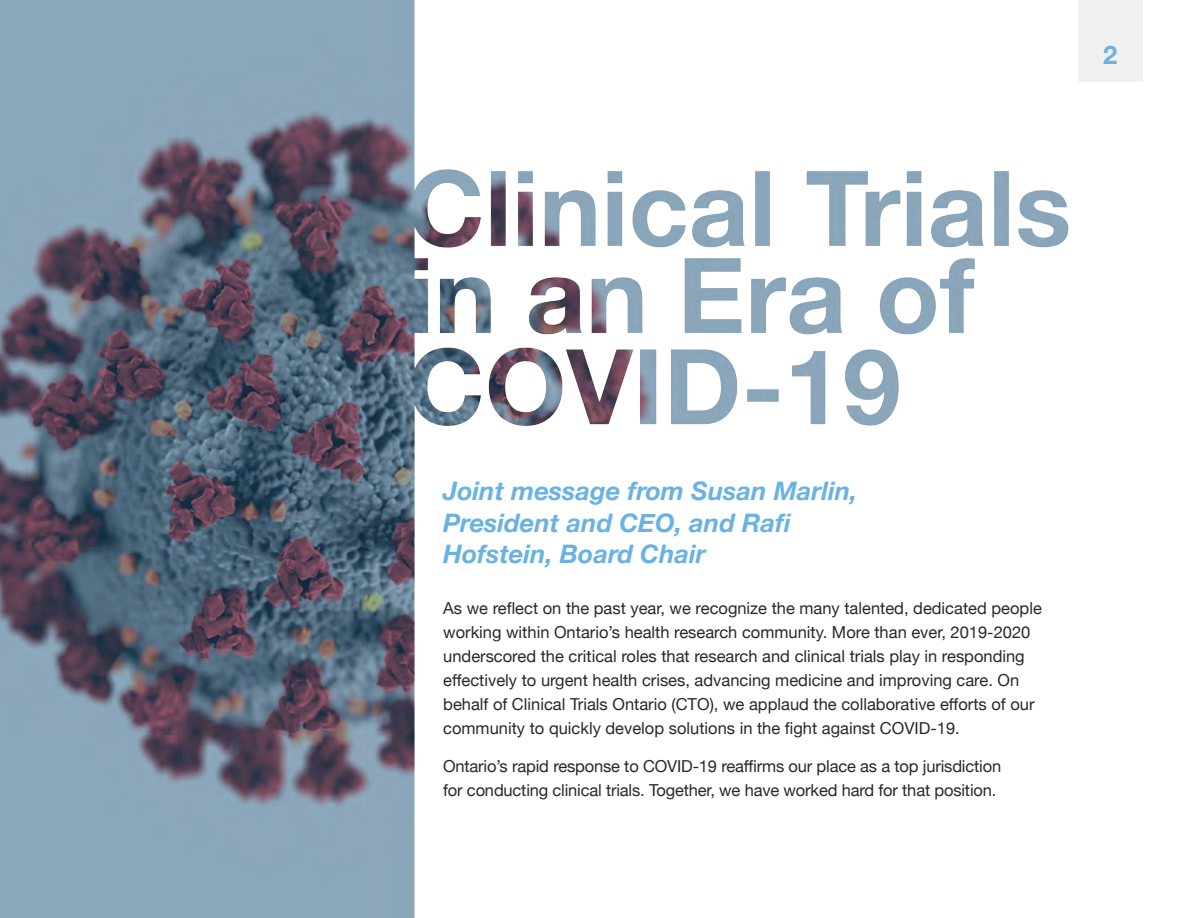
<style>
.page{position:relative;width:1188px;height:918px;background:#fff}
.page>*{position:absolute;margin:0;border:0;box-sizing:border-box;transform-origin:0 0}
.t1{font:italic 700 25.5px/31.5px "Helvetica Neue";color:#6ab2e2}
.t2{font:700 25.5px "Helvetica Neue";color:#6ab2e2}
.t3{font:16.5px/24px "Helvetica Neue";color:#282828}
</style>
<div class="page">
<img style="left:0;top:0;width:1143px;height:918px">
<div style="left:1078px;top:0;width:64px;height:82px;background:#f0f0f0"></div>
<h1 class="t2" style="left:1103px;top:34px;width:16px">2</h1>
<h1 class="t1" style="left:443px;top:476px;width:416px">Joint message from Susan Marlin,<br>President and CEO, and Rafi<br>Hofstein, Board Chair</h1>
<p class="t3" style="left:443px;top:598px;width:600px">As we reflect on the past year, we recognize the many talented, dedicated people working within Ontario’s health research community. More than ever, 2019-2020 underscored the critical roles that research and clinical trials play in responding effectively to urgent health crises, advancing medicine and improving care. On behalf of Clinical Trials Ontario (CTO), we applaud the collaborative efforts of our community to quickly develop solutions in the fight against COVID-19.</p>
<p class="t3" style="left:443px;top:755px;width:559px">Ontario’s rapid response to COVID-19 reaffirms our place as a top jurisdiction for conducting clinical trials. Together, we have worked hard for that position.</p>
</div>
